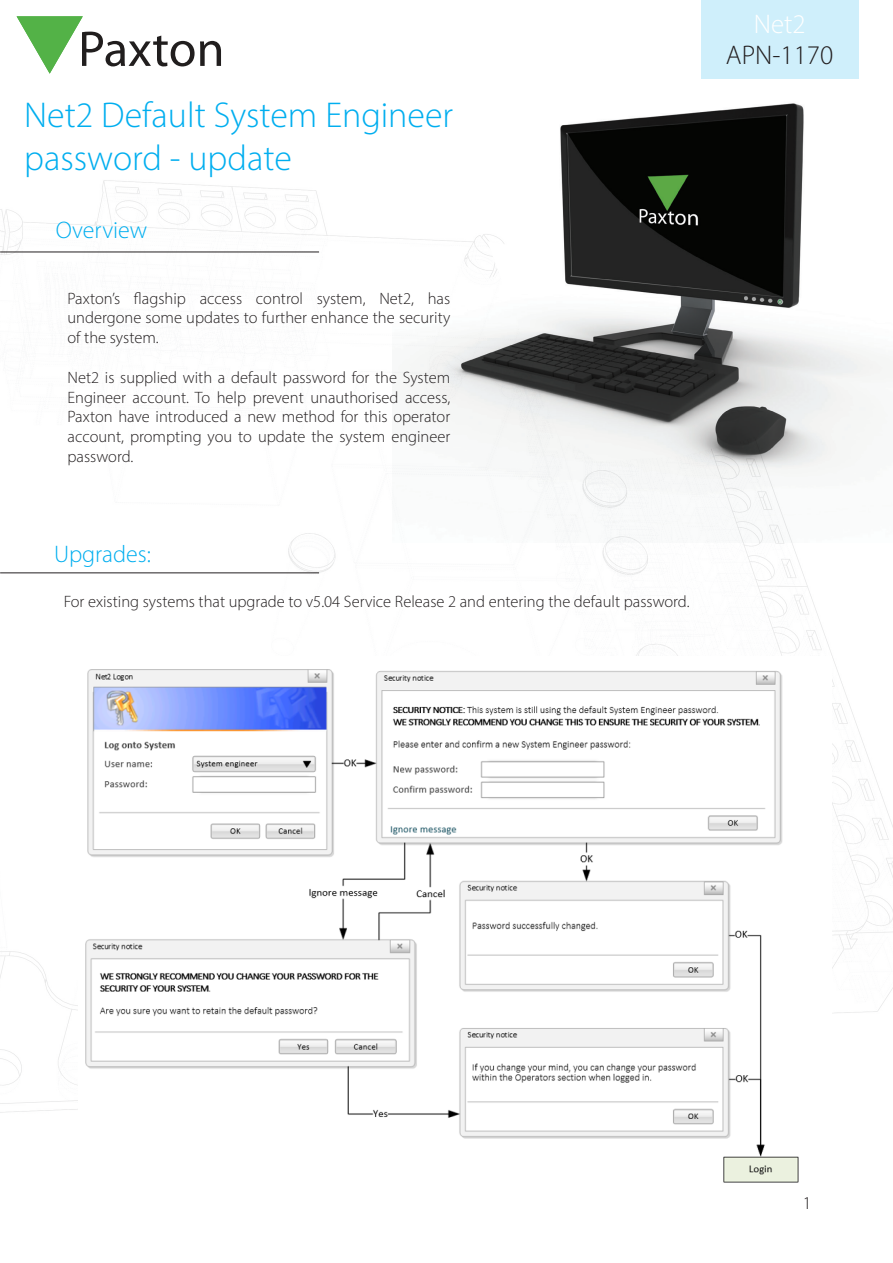
<style>
.page{position:relative;width:893px;height:1263px;background:#fff}
.page>*{position:absolute;margin:0;border:0;box-sizing:border-box;transform-origin:0 0}
.AN_Title{font:300 36px "Myriad Pro";color:#00aeef}
.AN_Title-2{font:300 27px "Myriad Pro";color:#231f20}
.AN_Title-3{font:300 27px "Myriad Pro";color:#fff}
.Section_title{font:300 24px "Myriad Pro";color:#00aeef}
.t1{font:300 18px "Myriad Pro";color:#231f20}
.Text_-_11pt{font:300 16.5px/19.8px "Myriad Pro";color:#231f20;text-align:justify}
</style>
<div class="page">
<img style="left:0;top:180px;width:893px;height:933px">
<svg style="left:17px;top:16px;width:204px;height:58px"></svg>
<img style="left:392px;top:16px;width:501px;height:527px">
<hr style="left:0;top:252px;width:319px;height:1px;background:#231f20">
<hr style="left:0;top:573px;width:319px;height:1px;background:#231f20">
<div style="left:702px;top:0;width:157px;height:79px;background:#cfeffb"></div>
<img style="left:79px;top:656px;width:753px;height:527px">
<p class="AN_Title" style="left:24px;top:93px;width:430px">Net2 Default System Engineer</p>
<p class="AN_Title" style="left:24px;top:136px;width:269px">password - update</p>
<p class="Section_title" style="left:56px;top:216px;width:93px">Overview</p>
<p class="Text_-_11pt" style="left:68px;top:288px;width:384px">Paxton’s flagship access control system, Net2, has undergone some updates to further enhance the security of the system.</p>
<p class="Text_-_11pt" style="left:68px;top:367px;width:384px">Net2 is supplied with a default password for the System Engineer account. To help prevent unauthorised access, Paxton have introduced a new method for this operator account, prompting you to update the system engineer password.</p>
<p class="Section_title" style="left:54px;top:540px;width:98px">Upgrades:</p>
<p class="Text_-_11pt" style="left:64px;top:591px;width:627px">For existing systems that upgrade to v5.04 Service Release 2 and entering the default password.</p>
<p class="AN_Title-3" style="left:754px;top:8px;width:53px">Net2</p>
<p class="AN_Title-2" style="left:726px;top:39px;width:109px">APN-1170</p>
<p class="t1" style="left:803px;top:1192px;width:10px">1</p>
</div>
